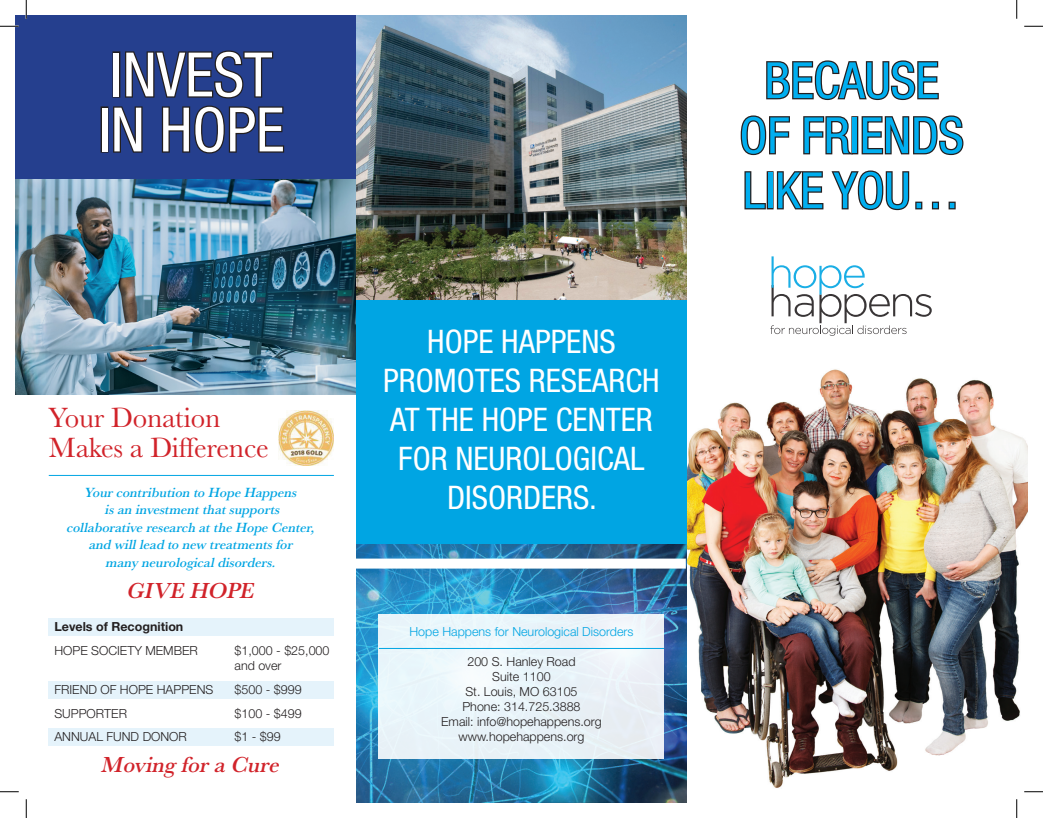
<style>
.page{position:relative;width:1043px;height:818px;background:#fff}
.page>*{position:absolute;margin:0;border:0;box-sizing:border-box;transform-origin:0 0}
.t1{font:condensed 61.25px/55px "Helvetica Neue";color:#fff}
.t2{font:condensed 50px/55px "Helvetica Neue";color:#00aeef;text-align:center}
.t3{font:condensed 32.5px/39px "Helvetica Neue";color:#fff;text-align:center}
.t4{font:28.75px/30px "Baskerville URW";letter-spacing:-.01em;color:#d1232a}
.t5{font:italic 500 22.5px "Baskerville URW";color:#d1232a}
.t6{font:italic 500 13.75px/17.5px "Baskerville URW";color:#00a5e3;text-align:center}
.t7{font:300 12.5px/15px "Helvetica Neue";color:#231f20;text-align:center}
.t8{font:300 12.5px "Helvetica Neue";color:#00a5e3}
.t9{font:700 12.5px "Helvetica Neue";color:#231f20}
</style>
<div class="page">
<img style="left:15px;top:178px;width:341px;height:216px">
<div style="left:15px;top:15px;width:350px;height:163px;background:#253f8e"></div>
<img style="left:686px;top:349px;width:342px;height:453px">
<img style="left:356px;top:544px;width:330px;height:258px">
<div style="left:101px;top:106px;width:7px;height:47px;border:2px solid #231f20"></div>
<svg style="left:112px;top:50px;width:173px;height:104px"></svg>
<svg style="left:770px;top:256px;width:161px;height:80px"></svg>
<div style="left:356px;top:293px;width:330px;height:251px;background:#00a5e3"></div>
<div style="left:355px;top:558px;width:330px;height:10px;background:#fff"></div>
<div style="left:379px;top:614px;width:285px;height:144px;background:#e9f4fa"></div>
<hr style="left:379px;top:648px;width:285px;height:1px;background:#00a5e3">
<img style="left:356px;top:15px;width:330px;height:284px">
<div style="left:49px;top:618px;width:285px;height:18px;background:#e5f3fb"></div>
<div style="left:49px;top:681px;width:285px;height:17px;background:#e5f3fb"></div>
<div style="left:49px;top:728px;width:285px;height:17px;background:#e5f3fb"></div>
<hr style="left:49px;top:475px;width:285px;height:1px;background:#00a5e3">
<img style="left:279px;top:411px;width:55px;height:55px">
<svg style="left:766px;top:60px;width:173px;height:41px"></svg>
<svg style="left:740px;top:115px;width:50px;height:41px"></svg>
<svg style="left:803px;top:115px;width:161px;height:41px"></svg>
<svg style="left:744px;top:171px;width:23px;height:39px"></svg>
<div style="left:766px;top:171px;width:7px;height:38px;border:2px solid #231f20"></div>
<svg style="left:776px;top:170px;width:180px;height:41px"></svg>
<svg style="left:0;top:25px;width:19px;height:2px"></svg>
<svg style="left:1024px;top:25px;width:18px;height:2px"></svg>
<svg style="left:0;top:791px;width:19px;height:1px"></svg>
<svg style="left:1024px;top:790px;width:18px;height:2px"></svg>
<svg style="left:25px;top:0;width:2px;height:19px"></svg>
<svg style="left:25px;top:799px;width:2px;height:19px"></svg>
<svg style="left:1016px;top:0;width:1px;height:19px"></svg>
<svg style="left:1015px;top:799px;width:2px;height:19px"></svg>
<h1 class="t1" style="left:98px;top:47px;width:188px">INVEST<br>IN HOPE</h1>
<h3 class="t4" style="left:49px;top:401px;width:221px">Your Donation<br>Makes a Difference</h3>
<p class="t6" style="left:67px;top:483px;width:249px">Your contribution to Hope Happens<br>is an investment that supports collaborative research at the Hope Center, and will lead to new treatments for<br>many neurological disorders.</p>
<h3 class="t5" style="left:128px;top:575px;width:129px">GIVE HOPE</h3>
<p class="t9" style="left:54px;top:619px;width:130px">Levels of Recognition</p>
<p class="t7" style="left:54px;top:642px;width:145px">HOPE SOCIETY MEMBER</p>
<p class="t7" style="left:234px;top:642px;width:96px;text-align:left">$1,000 - $25,000 and over</p>
<p class="t7" style="left:54px;top:681px;width:160px">FRIEND OF HOPE HAPPENS</p>
<p class="t7" style="left:234px;top:681px;width:69px">$500 - $999</p>
<p class="t7" style="left:54px;top:705px;width:74px">SUPPORTER</p>
<p class="t7" style="left:234px;top:705px;width:69px">$100 - $499</p>
<p class="t7" style="left:54px;top:729px;width:134px">ANNUAL FUND DONOR</p>
<p class="t7" style="left:234px;top:729px;width:48px">$1 - $99</p>
<h3 class="t5" style="left:102px;top:748px;width:179px">Moving for a Cure</h3>
<h3 class="t3" style="left:383px;top:322px;width:278px">HOPE HAPPENS<br>PROMOTES RESEARCH<br>AT THE HOPE CENTER<br>FOR NEUROLOGICAL<br>DISORDERS.</h3>
<p class="t8" style="left:409px;top:624px;width:225px">Hope Happens for Neurological Disorders</p>
<p class="t7" style="left:441px;top:654px;width:162px">200 S. Hanley Road<br>Suite 1100<br>St. Louis, MO 63105<br>Phone: 314.725.3888<br>Email: info@hopehappens.org www.hopehappens.org</p>
<h2 class="t2" style="left:739px;top:53px;width:226px">BECAUSE<br>OF FRIENDS<br>LIKE YOU…</h2>
</div>
